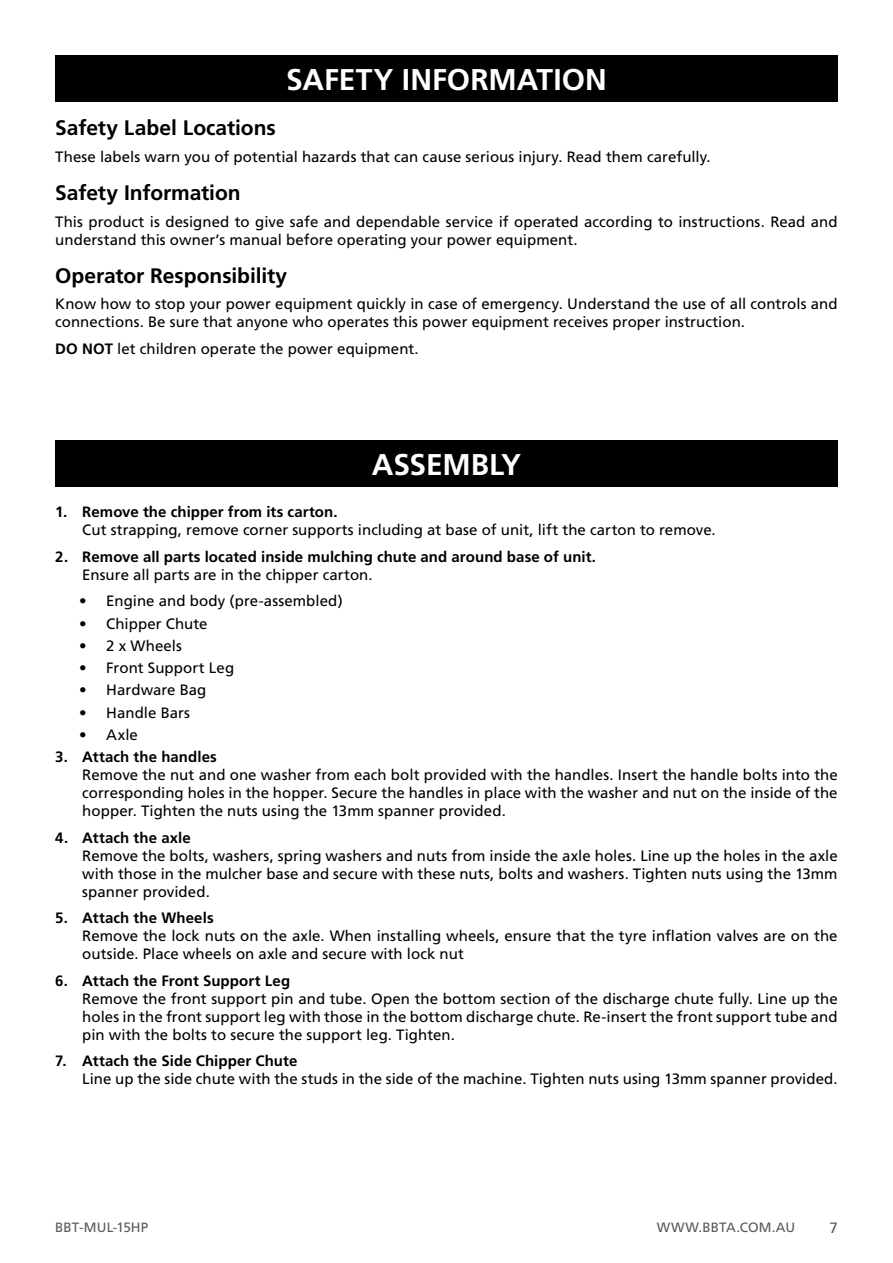
<style>
.page{position:relative;width:893px;height:1263px;background:#fff}
.page>*{position:absolute;margin:0;border:0;box-sizing:border-box;transform-origin:0 0}
.t1{font:700 30px "Frutiger";color:#fff}
.t2{font:700 21px "Frutiger";letter-spacing:-.005em;color:#000}
.t3{font:15px/18px "Frutiger";letter-spacing:.005em;color:#000}
.t4{font:700 15px "Frutiger";letter-spacing:.005em;color:#000}
.t5{font:15px "Frutiger";color:#58595b}
.t6{font:13.5px "Frutiger";letter-spacing:.01em;color:#58595b}
.s1{font-weight:700}
</style>
<div class="page">
<div style="left:55px;top:55px;width:783px;height:47px;background:#000"></div>
<div style="left:55px;top:440px;width:783px;height:46px;background:#000"></div>
<h1 class="t1" style="left:286px;top:62px;width:322px">SAFETY INFORMATION</h1>
<h2 class="t2" style="left:55px;top:116px;width:222px">Safety Label Locations</h2>
<p class="t3" style="left:55px;top:148px;width:657px">These labels warn you of potential hazards that can cause serious injury. Read them carefully.</p>
<h2 class="t2" style="left:55px;top:181px;width:187px">Safety Information</h2>
<p class="t3" style="left:55px;top:212px;width:784px">This product is designed to give safe and dependable service if operated according to instructions. Read and understand this owner’s manual before operating your power equipment.</p>
<h2 class="t2" style="left:55px;top:263px;width:233px">Operator Responsibility</h2>
<p class="t3" style="left:55px;top:295px;width:784px">Know how to stop your power equipment quickly in case of emergency. Understand the use of all controls and connections. Be sure that anyone who operates this power equipment receives proper instruction.</p>
<p class="t3" style="left:55px;top:340px;width:365px"><span class="s1">DO NOT</span> let children operate the power equipment.</p>
<h1 class="t1" style="left:372px;top:447px;width:151px">ASSEMBLY</h1>
<p class="t4" style="left:55px;top:503px;width:284px">1. Remove the chipper from its carton.</p>
<p class="t3" style="left:82px;top:521px;width:635px">Cut strapping, remove corner supports including at base of unit, lift the carton to remove.</p>
<p class="t4" style="left:55px;top:548px;width:542px">2. Remove all parts located inside mulching chute and around base of unit.</p>
<p class="t3" style="left:82px;top:565px;width:292px">Ensure all parts are in the chipper carton.</p>
<p class="t3" style="left:79px;top:592px;width:265px">• Engine and body (pre-assembled)</p>
<p class="t3" style="left:79px;top:614px;width:130px">• Chipper Chute</p>
<p class="t3" style="left:79px;top:636px;width:104px">• 2 x Wheels</p>
<p class="t3" style="left:79px;top:659px;width:156px">• Front Support Leg</p>
<p class="t3" style="left:79px;top:681px;width:129px">• Hardware Bag</p>
<p class="t3" style="left:79px;top:703px;width:112px">• Handle Bars</p>
<p class="t3" style="left:79px;top:725px;width:60px">• Axle</p>
<p class="t4" style="left:55px;top:748px;width:163px">3. Attach the handles</p>
<p class="t3" style="left:82px;top:766px;width:757px;text-align:justify">Remove the nut and one washer from each bolt provided with the handles. Insert the handle bolts into the corresponding holes in the hopper. Secure the handles in place with the washer and nut on the inside of the hopper. Tighten the nuts using the 13mm spanner provided.</p>
<p class="t4" style="left:55px;top:829px;width:137px">4. Attach the axle</p>
<p class="t3" style="left:82px;top:846px;width:757px;text-align:justify">Remove the bolts, washers, spring washers and nuts from inside the axle holes. Line up the holes in the axle with those in the mulcher base and secure with these nuts, bolts and washers. Tighten nuts using the 13mm spanner provided.</p>
<p class="t4" style="left:55px;top:909px;width:160px">5. Attach the Wheels</p>
<p class="t3" style="left:82px;top:927px;width:757px">Remove the lock nuts on the axle. When installing wheels, ensure that the tyre inflation valves are on the outside. Place wheels on axle and secure with lock nut</p>
<p class="t4" style="left:55px;top:972px;width:236px">6. Attach the Front Support Leg</p>
<p class="t3" style="left:82px;top:989px;width:757px;text-align:justify">Remove the front support pin and tube. Open the bottom section of the discharge chute fully. Line up the holes in the front support leg with those in the bottom discharge chute. Re-insert the front support tube and pin with the bolts to secure the support leg. Tighten.</p>
<p class="t4" style="left:55px;top:1052px;width:244px">7. Attach the Side Chipper Chute</p>
<p class="t3" style="left:82px;top:1070px;width:757px">Line up the side chute with the studs in the side of the machine. Tighten nuts using 13mm spanner provided.</p>
<p class="t6" style="left:55px;top:1219px;width:95px">BBT-MUL-15HP</p>
<p class="t6" style="left:657px;top:1219px;width:140px">WWW.BBTA.COM.AU</p>
<p class="t5" style="left:829px;top:1219px;width:10px">7</p>
</div>
